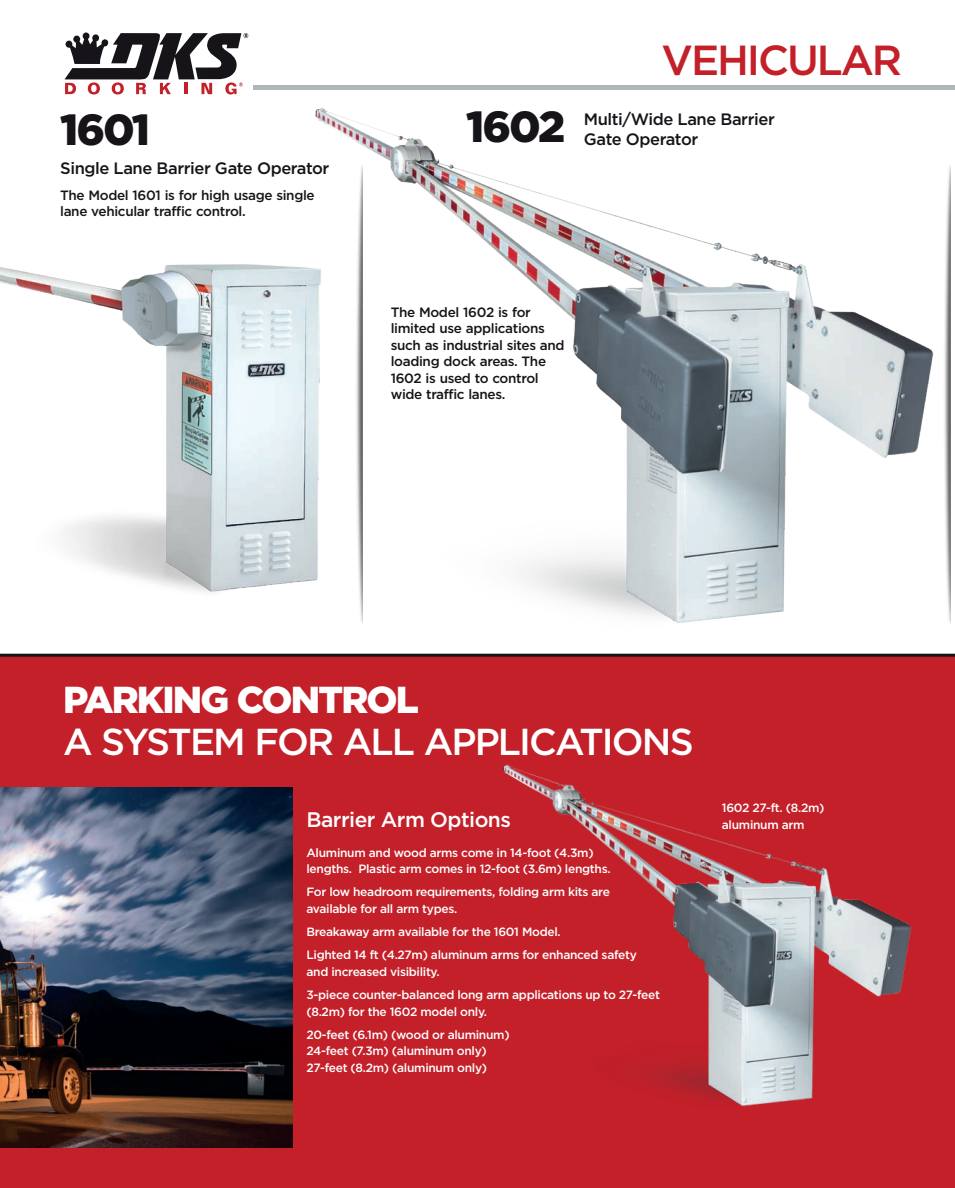
<style>
.page{position:relative;width:955px;height:1188px;background:#fff}
.page>*{position:absolute;margin:0;border:0;box-sizing:border-box;transform-origin:0 0}
.t1{font:900 43.5px "Gotham";letter-spacing:-.05em;color:#171419}
.t2{font:500 42px "Gotham";letter-spacing:-.05em;color:#c32029}
.t3{font:500 37.5px "Gotham";letter-spacing:-.05em;color:#fff}
.t4{font:900 37.5px "Gotham";letter-spacing:-.05em;color:#fff}
.t5{font:500 21px "Gotham";letter-spacing:-.025em;color:#fff}
.t6{font:500 16.5px "Gotham";letter-spacing:-.025em;color:#171419}
.t7{font:500 13.5px/16.5px "Gotham";letter-spacing:-.025em;color:#171419}
.t8{font:500 12px/16.5px "Gotham";letter-spacing:-.025em;color:#fff}
</style>
<div class="page">
<div style="left:253px;top:85px;width:701px;height:5px;background:#b0b5b7"></div>
<div style="left:0;top:656px;width:954px;height:532px;background:#c32029"></div>
<svg style="left:64px;top:32px;width:184px;height:62px"></svg>
<img style="left:0;top:264px;width:297px;height:328px">
<img style="left:297px;top:107px;width:635px;height:547px">
<img style="left:503px;top:764px;width:409px;height:342px">
<img style="left:0;top:788px;width:292px;height:360px">
<img style="left:345px;top:107px;width:33px;height:547px">
<img style="left:932px;top:165px;width:22px;height:489px">
<hr style="left:0;top:654px;width:954px;height:3px;background:#171419">
<h1 class="t1" style="left:60px;top:105px;width:92px">1601</h1>
<h3 class="t6" style="left:60px;top:159px;width:271px">Single Lane Barrier Gate Operator</h3>
<p class="t7" style="left:60px;top:186px;width:256px">The Model 1601 is for high usage single lane vehicular traffic control.</p>
<h1 class="t1" style="left:466px;top:102px;width:101px">1602</h1>
<h2 class="t2" style="left:661px;top:36px;width:242px">VEHICULAR</h2>
<h3 class="t6" style="left:583px;top:109px;width:192px">Multi/Wide Lane Barrier</h3>
<h3 class="t6" style="left:583px;top:130px;width:116px">Gate Operator</h3>
<p class="t7" style="left:390px;top:303px;width:175px">The Model 1602 is for limited use applications such as industrial sites and loading dock areas. The<br>1602 is used to control wide traffic lanes.</p>
<h3 class="t4" style="left:63px;top:678px;width:357px">PARKING CONTROL</h3>
<h3 class="t3" style="left:63px;top:721px;width:632px">A SYSTEM FOR ALL APPLICATIONS</h3>
<h3 class="t5" style="left:306px;top:807px;width:206px">Barrier Arm Options</h3>
<p class="t8" style="left:306px;top:844px;width:306px">Aluminum and wood arms come in 14-foot (4.3m) lengths. Plastic arm comes in 12-foot (3.6m) lengths.</p>
<p class="t8" style="left:306px;top:884px;width:305px">For low headroom requirements, folding arm kits are available for all arm types.</p>
<p class="t8" style="left:306px;top:920px;width:332px;line-height:23.2px">Breakaway arm available for the 1601 Model.<br>Lighted 14 ft (4.27m) aluminum arms for enhanced safety</p>
<p class="t8" style="left:306px;top:960px;width:355px;line-height:23.2px">and increased visibility.<br>3-piece counter-balanced long arm applications up to 27-feet</p>
<p class="t8" style="left:306px;top:1000px;width:205px;line-height:23.2px">(8.2m) for the 1602 model only.<br>20-feet (6.1m) (wood or aluminum)</p>
<p class="t8" style="left:306px;top:1043px;width:182px">24-feet (7.3m) (aluminum only)<br>27-feet (8.2m) (aluminum only)</p>
<p class="t8" style="left:721px;top:800px;width:104px">1602 27-ft. (8.2m) aluminum arm</p>
</div>
